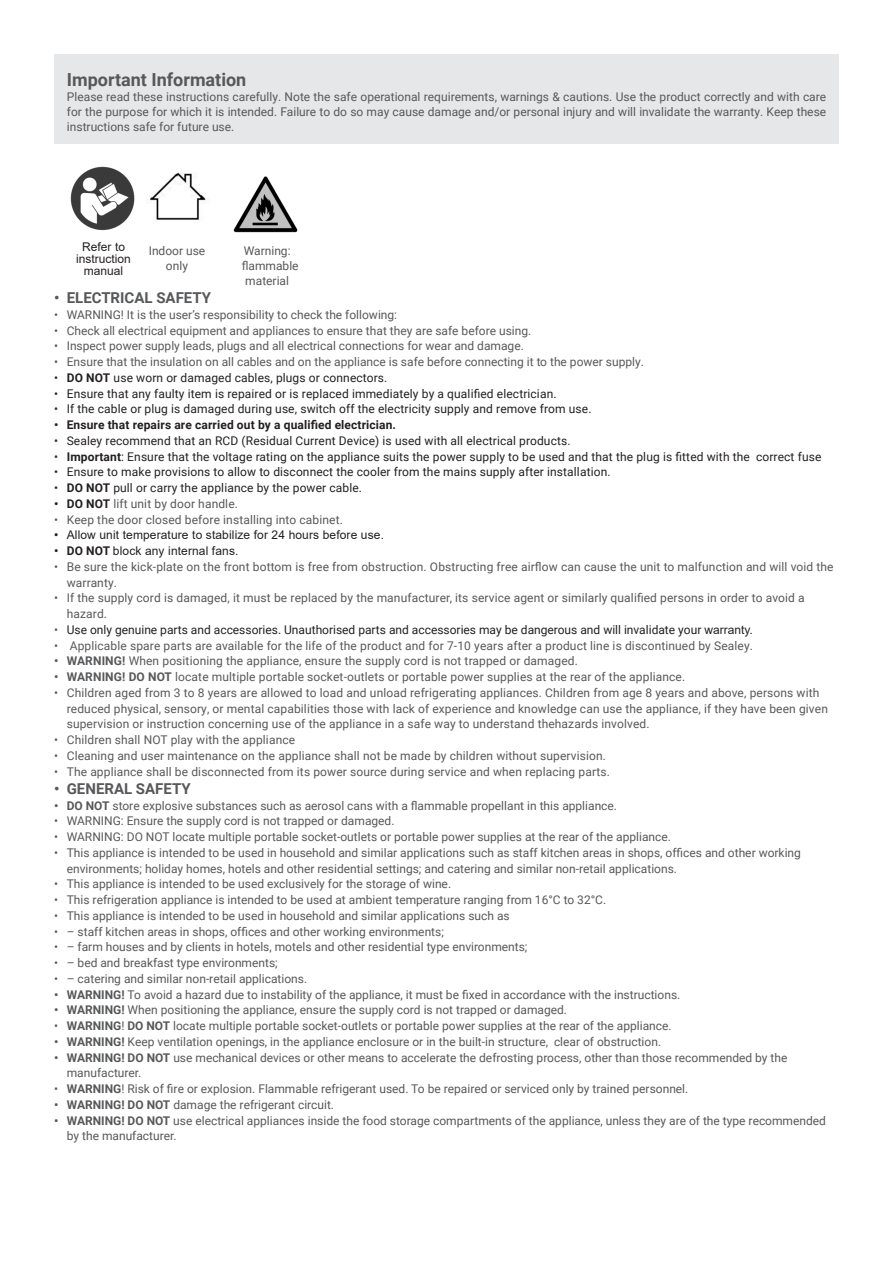
<style>
.page{position:relative;width:893px;height:1263px;background:#fff}
.page>*{position:absolute;margin:0;border:0;box-sizing:border-box;transform-origin:0 0}
.Section_Header{font:700 18px "Roboto";color:#57585a}
.t1{font:700 15px "Roboto";color:#57585a}
.Copy__Justified{font:12px/15.8px "Roboto";color:#57585a}
.t2{font:12px "Roboto";letter-spacing:.01em;color:#231f20}
.t3{font:12px/12px "Arial";letter-spacing:.01em;color:#231f20;text-align:center}
.t4{font:700 12px "Roboto";letter-spacing:.01em;color:#231f20}
.Main_Copy__DO_NOT_MODIFY{font:12px "Roboto";color:#57585a}
.s1{font-weight:700}
.s2{font-weight:700;color:#231f20}
.s3{font-family:"Roboto";font-weight:700}
.s4{color:#57585a}
.s5{font-family:"Arial"}
</style>
<div class="page">
<div style="left:54px;top:54px;width:785px;height:89px;background:#e6e7e9"></div>
<img style="left:150px;top:172px;width:56px;height:48px">
<img style="left:70px;top:166px;width:65px;height:65px">
<img style="left:233px;top:176px;width:65px;height:57px">
<p class="Section_Header" style="left:67px;top:67px;width:181px">Important Information</p>
<p class="Copy__Justified" style="left:67px;top:88px;width:761px;line-height:15px;text-align:justify">Please read these instructions carefully. Note the safe operational requirements, warnings &amp; cautions. Use the product correctly and with care for the purpose for which it is intended. Failure to do so may cause damage and/or personal injury and will invalidate the warranty. Keep these instructions safe for future use.</p>
<p class="t3" style="left:76px;top:241px;width:56px">Refer to instruction manual</p>
<p class="Main_Copy__DO_NOT_MODIFY" style="left:149px;top:242px;width:58px">Indoor use</p>
<p class="Main_Copy__DO_NOT_MODIFY" style="left:244px;top:242px;width:48px">Warning:</p>
<p class="Main_Copy__DO_NOT_MODIFY" style="left:242px;top:257px;width:58px">flammable</p>
<p class="Main_Copy__DO_NOT_MODIFY" style="left:245px;top:272px;width:45px">material</p>
<p class="Main_Copy__DO_NOT_MODIFY" style="left:166px;top:257px;width:24px">only</p>
<p class="t1" style="left:54px;top:287px;width:159px">• ELECTRICAL SAFETY</p>
<p class="Copy__Justified" style="left:54px;top:306px;width:345px">• WARNING! It is the user’s responsibility to check the following:</p>
<p class="Copy__Justified" style="left:54px;top:322px;width:479px">• Check all electrical equipment and appliances to ensure that they are safe before using.</p>
<p class="Copy__Justified" style="left:54px;top:338px;width:471px">• Inspect power supply leads, plugs and all electrical connections for wear and damage.</p>
<p class="Copy__Justified" style="left:54px;top:354px;width:591px">• Ensure that the insulation on all cables and on the appliance is safe before connecting it to the power supply.</p>
<p class="t2" style="left:54px;top:369px;width:335px">• <span class="s1">DO NOT</span> use worn or damaged cables, plugs or connectors.</p>
<p class="t2" style="left:54px;top:385px;width:504px">• Ensure that any faulty item is repaired or is replaced immediately by a qualified electrician.</p>
<p class="t2" style="left:54px;top:401px;width:539px">• If the cable or plug is damaged during use, switch off the electricity supply and remove from use.</p>
<p class="t4" style="left:54px;top:416px;width:344px">• Ensure that repairs are carried out by a qualified electrician.</p>
<p class="t2" style="left:54px;top:432px;width:518px">• Sealey recommend that an RCD (Residual Current Device) is used with all electrical products.</p>
<p class="t2" style="left:54px;top:448px;width:769px">• <span class="s1">Important</span>: Ensure that the voltage rating on the appliance suits the power supply to be used and that the plug is fitted with the correct fuse</p>
<p class="t2" style="left:54px;top:464px;width:558px">• Ensure to make provisions to allow to disconnect the cooler from the mains supply after installation.</p>
<p class="t2" style="left:54px;top:479px;width:310px">• <span class="s1">DO NOT</span> pull or carry the appliance by the power cable.</p>
<p class="Copy__Justified" style="left:54px;top:495px;width:185px"><span class="s2">• DO NOT</span> lift unit by door handle.</p>
<p class="Copy__Justified" style="left:54px;top:511px;width:290px">• Keep the door closed before installing into cabinet.</p>
<p class="t3" style="left:54px;top:529px;width:331px">• Allow unit temperature to stabilize for 24 hours before use.</p>
<p class="t3" style="left:54px;top:545px;width:186px"><span class="s3">• DO NOT</span> block any internal fans.</p>
<p class="Copy__Justified" style="left:67px;top:558px;width:768px;text-indent:-13px">• Be sure the kick-plate on the front bottom is free from obstruction. Obstructing free airflow can cause the unit to malfunction and will void the warranty.</p>
<p class="Copy__Justified" style="left:67px;top:590px;width:739px;text-indent:-13px">• If the supply cord is damaged, it must be replaced by the manufacturer, its service agent or similarly qualified persons in order to avoid a hazard.</p>
<p class="t2" style="left:54px;top:621px;width:700px"><span class="s4">•</span> Use only genuine parts and accessories. Unauthorised parts and accessories may be dangerous and will invalidate your <span class="s5">warranty.</span></p>
<p class="Copy__Justified" style="left:54px;top:637px;width:700px">• Applicable spare parts are available for the life of the product and for 7-10 years after a product line is discontinued by Sealey.</p>
<p class="Copy__Justified" style="left:54px;top:653px;width:525px"><span class="s1">• WARNING!</span> When positioning the appliance, ensure the supply cord is not trapped or damaged.</p>
<p class="Copy__Justified" style="left:54px;top:669px;width:633px"><span class="s1">• WARNING! DO NOT</span> locate multiple portable socket-outlets or portable power supplies at the rear of the appliance.</p>
<p class="Copy__Justified" style="left:67px;top:684px;width:763px;text-indent:-13px">• Children aged from 3 to 8 years are allowed to load and unload refrigerating appliances. Children from age 8 years and above, persons with reduced physical, sensory, or mental capabilities those with lack of experience and knowledge can use the appliance, if they have been given supervision or instruction concerning use of the appliance in a safe way to understand thehazards involved.</p>
<p class="Copy__Justified" style="left:54px;top:732px;width:243px">• Children shall NOT play with the appliance</p>
<p class="Copy__Justified" style="left:54px;top:747px;width:553px">• Cleaning and user maintenance on the appliance shall not be made by children without supervision.</p>
<p class="Copy__Justified" style="left:54px;top:763px;width:558px">• The appliance shall be disconnected from its power source during service and when replacing parts.</p>
<p class="t1" style="left:54px;top:778px;width:138px">• GENERAL SAFETY</p>
<p class="Copy__Justified" style="left:54px;top:797px;width:565px"><span class="s1">• DO NOT</span> store explosive substances such as aerosol cans with a flammable propellant in this appliance.</p>
<p class="Copy__Justified" style="left:54px;top:813px;width:342px">• WARNING: Ensure the supply cord is not trapped or damaged.</p>
<p class="Copy__Justified" style="left:54px;top:828px;width:618px">• WARNING: DO NOT locate multiple portable socket-outlets or portable power supplies at the rear of the appliance.</p>
<p class="Copy__Justified" style="left:67px;top:844px;width:736px;text-indent:-13px">• This appliance is intended to be used in household and similar applications such as staff kitchen areas in shops, offices and other working environments; holiday homes, hotels and other residential settings; and catering and similar non-retail applications.</p>
<p class="Copy__Justified" style="left:54px;top:876px;width:399px">• This appliance is intended to be used exclusively for the storage of wine.</p>
<p class="Copy__Justified" style="left:54px;top:891px;width:554px">• This refrigeration appliance is intended to be used at ambient temperature ranging from 16°C to 32°C.</p>
<p class="Copy__Justified" style="left:54px;top:907px;width:457px">• This appliance is intended to be used in household and similar applications such as</p>
<p class="Copy__Justified" style="left:54px;top:923px;width:391px">• – staff kitchen areas in shops, offices and other working environments;</p>
<p class="Copy__Justified" style="left:54px;top:939px;width:475px">• – farm houses and by clients in hotels, motels and other residential type environments;</p>
<p class="Copy__Justified" style="left:54px;top:954px;width:225px">• – bed and breakfast type environments;</p>
<p class="Copy__Justified" style="left:54px;top:970px;width:255px">• – catering and similar non-retail applications.</p>
<p class="Copy__Justified" style="left:54px;top:986px;width:628px"><span class="s1">• WARNING!</span> To avoid a hazard due to instability of the appliance, it must be fixed in accordance with the instructions.</p>
<p class="Copy__Justified" style="left:54px;top:1002px;width:515px"><span class="s1">• WARNING!</span> When positioning the appliance, ensure the supply cord is not trapped or damaged.</p>
<p class="Copy__Justified" style="left:54px;top:1017px;width:619px">• <span class="s1">WARNING</span>! <span class="s1">DO NOT</span> locate multiple portable socket-outlets or portable power supplies at the rear of the appliance.</p>
<p class="Copy__Justified" style="left:54px;top:1033px;width:609px"><span class="s1">• WARNING!</span> Keep ventilation openings, in the appliance enclosure or in the built-in structure, clear of obstruction.</p>
<p class="Copy__Justified" style="left:67px;top:1049px;width:722px;text-indent:-13px"><span class="s1">• WARNING! DO NOT</span> use mechanical devices or other means to accelerate the defrosting process, other than those recommended by the manufacturer.</p>
<p class="Copy__Justified" style="left:54px;top:1080px;width:636px">• <span class="s1">WARNING</span>! Risk of fire or explosion. Flammable refrigerant used. To be repaired or serviced only by trained personnel.</p>
<p class="Copy__Justified" style="left:54px;top:1096px;width:282px"><span class="s1">• WARNING! DO NOT</span> damage the refrigerant circuit.</p>
<p class="Copy__Justified" style="left:67px;top:1112px;width:761px;text-indent:-13px"><span class="s1">• WARNING! DO NOT</span> use electrical appliances inside the food storage compartments of the appliance, unless they are of the type recommended by the manufacturer.</p>
</div>
